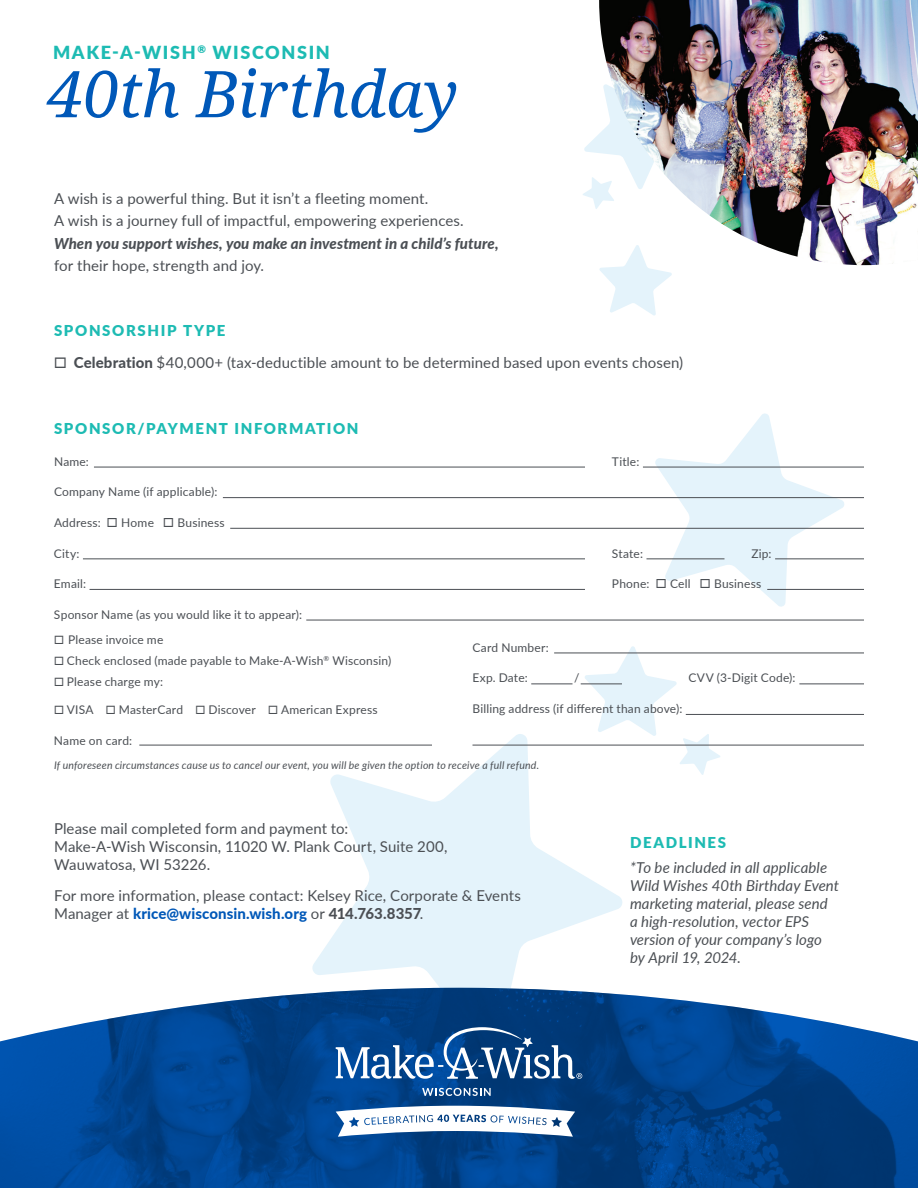
<style>
.page{position:relative;width:918px;height:1188px;background:#fff}
.page>*{position:absolute;margin:0;border:0;box-sizing:border-box;transform-origin:0 0}
.t1{font:italic 64.5px "Droid Serif";letter-spacing:-.005em;color:#0058b8}
.t2{font:900 18px "Lato";letter-spacing:.09em;color:#1dbbb3}
.t3{font:15px/18px "Lato";letter-spacing:.005em;color:#4b4f54}
.t4{font:italic 15px/18px "Lato";letter-spacing:.005em;color:#4b4f54}
.t5{font:900 15px "Lato";letter-spacing:.11em;color:#1dbbb3}
.t6{font:12px "Lato";letter-spacing:.015em;color:#4b4f54}
.t7{font:italic 10.5px "Lato";letter-spacing:.015em;color:#4b4f54}
.s1{font-weight:800;font-style:italic}
.s2{font-size:21px}
.s3{font-weight:800}
.s4{font-size:18px}
.s5{font-size:16.5px}
.s6{font-weight:800;color:#0058b8}
</style>
<div class="page">
<svg style="left:310px;top:734px;width:312px;height:254px;fill:#e4f3fb"></svg>
<svg style="left:584px;top:646px;width:137px;height:129px"></svg>
<svg style="left:583px;top:134px;width:16px;height:75px"></svg>
<svg style="left:599px;top:265px;width:73px;height:51px"></svg>
<svg style="left:654px;top:413px;width:191px;height:194px"></svg>
<img style="left:0;top:988px;width:918px;height:200px">
<svg style="left:296px;top:1027px;width:286px;height:161px;background:#2f659f"></svg>
<img style="left:599px;top:0;width:319px;height:265px">
<hr style="left:139px;top:745px;width:293px;height:1px;background:#4b4f54">
<hr style="left:531px;top:684px;width:42px;height:1px;background:#4b4f54">
<hr style="left:581px;top:684px;width:41px;height:1px;background:#4b4f54">
<hr style="left:554px;top:653px;width:310px;height:1px;background:#4b4f54">
<hr style="left:686px;top:714px;width:178px;height:1px;background:#4b4f54">
<hr style="left:472px;top:745px;width:392px;height:1px;background:#4b4f54">
<hr style="left:799px;top:684px;width:65px;height:1px;background:#4b4f54">
<hr style="left:94px;top:467px;width:491px;height:1px;background:#4b4f54">
<hr style="left:643px;top:467px;width:221px;height:1px;background:#4b4f54">
<hr style="left:646px;top:559px;width:79px;height:1px;background:#4b4f54">
<hr style="left:775px;top:559px;width:89px;height:1px;background:#4b4f54">
<hr style="left:767px;top:589px;width:97px;height:1px;background:#4b4f54">
<hr style="left:223px;top:497px;width:641px;height:1px;background:#4b4f54">
<hr style="left:230px;top:528px;width:634px;height:1px;background:#4b4f54">
<hr style="left:83px;top:559px;width:502px;height:1px;background:#4b4f54">
<hr style="left:90px;top:589px;width:495px;height:1px;background:#4b4f54">
<hr style="left:306px;top:620px;width:558px;height:1px;background:#4b4f54">
<p class="t2" style="left:53px;top:39px;width:278px">MAKE-A-WISH<sup>®</sup> WISCONSIN</p>
<p class="t1" style="left:47px;top:50px;width:412px">40th Birthday</p>
<p class="t3" style="left:54px;top:186px;width:446px;line-height:22.5px">A wish is a powerful thing. But it isn’t a fleeting moment.<br>A wish is a journey full of impactful, empowering experiences.<br><span class="s1">When you support wishes, you make an investment in a child’s future, </span>for their hope, strength and joy.</p>
<p class="t5" style="left:54px;top:320px;width:173px">SPONSORSHIP TYPE</p>
<p class="t3" style="left:54px;top:353px;width:631px"><span class="s2">□</span> <span class="s3">Celebration</span> $40,000+ (tax-deductible amount to be determined based upon events chosen)</p>
<p class="t5" style="left:54px;top:417px;width:306px">SPONSOR/PAYMENT INFORMATION</p>
<p class="t6" style="left:54px;top:453px;width:36px">Name:</p>
<p class="t6" style="left:54px;top:483px;width:165px">Company Name (if applicable):</p>
<p class="t6" style="left:54px;top:514px;width:172px">Address: <span class="s4">□</span> Home <span class="s4">□</span> Business</p>
<p class="t6" style="left:54px;top:545px;width:27px">City:</p>
<p class="t6" style="left:54px;top:575px;width:34px">Email:</p>
<p class="t6" style="left:54px;top:606px;width:250px">Sponsor Name (as you would like it to appear):</p>
<p class="t6" style="left:54px;top:631px;width:111px"><span class="s5">□</span> Please invoice me</p>
<p class="t6" style="left:54px;top:652px;width:339px"><span class="s5">□</span> Check enclosed (made payable to Make-A-Wish<sup>®</sup> Wisconsin)</p>
<p class="t6" style="left:54px;top:673px;width:111px"><span class="s5">□</span> Please charge my:</p>
<p class="t6" style="left:54px;top:701px;width:325px"><span class="s5">□</span> VISA <span class="s5">□</span> MasterCard <span class="s5">□</span> Discover <span class="s5">□</span> American Express</p>
<p class="t6" style="left:54px;top:732px;width:80px">Name on card:</p>
<p class="t6" style="left:612px;top:453px;width:29px">Title:</p>
<p class="t6" style="left:751px;top:545px;width:22px">Zip:</p>
<p class="t6" style="left:612px;top:545px;width:33px">State:</p>
<p class="t6" style="left:612px;top:575px;width:151px">Phone: <span class="s4">□</span> Cell <span class="s4">□</span> Business</p>
<p class="t6" style="left:472px;top:639px;width:78px">Card Number:</p>
<p class="t6" style="left:472px;top:669px;width:57px">Exp. Date:</p>
<p class="t6" style="left:574px;top:669px;width:7px">/</p>
<p class="t6" style="left:688px;top:669px;width:109px">CVV (3-Digit Code):</p>
<p class="t6" style="left:472px;top:700px;width:212px">Billing address (if different than above):</p>
<p class="t7" style="left:54px;top:757px;width:487px">If unforeseen circumstances cause us to cancel our event, you will be given the option to receive a full refund.</p>
<p class="t3" style="left:54px;top:819px;width:395px">Please mail completed form and payment to:<br>Make-A-Wish Wisconsin, 11020 W. Plank Court, Suite 200,<br>Wauwatosa, WI 53226.</p>
<p class="t3" style="left:54px;top:886px;width:468px">For more information, please contact: Kelsey Rice, Corporate &amp; Events<br>Manager at <span class="s6">krice@wisconsin.wish.org</span> or <span class="s3">414.763.8357</span>.</p>
<p class="t5" style="left:630px;top:831px;width:98px">DEADLINES</p>
<p class="t4" style="left:630px;top:858px;width:211px">*To be included in all applicable<br>Wild Wishes 40th Birthday Event marketing material, please send<br>a high-resolution, vector EPS version of your company’s logo by April 19, 2024.</p>
</div>
